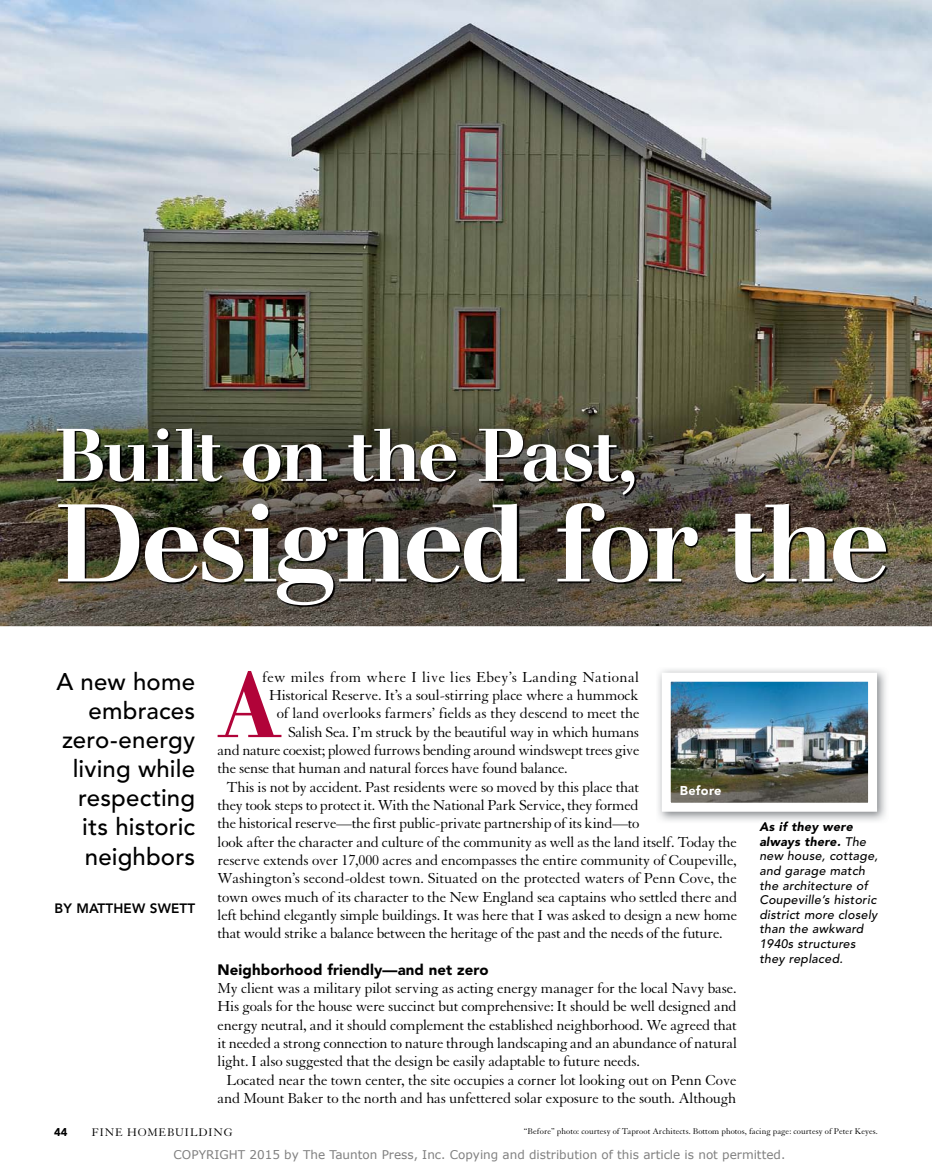
<style>
.page{position:relative;width:932px;height:1175px;background:#fff}
.page>*{position:absolute;margin:0;border:0;box-sizing:border-box;transform-origin:0 0}
.t1{font:500 115.5px "Walbaum EFOP";letter-spacing:-.045em;color:#fff}
.t2{font:500 98.1px "Walbaum EFOP";color:#b10339}
.t3{font:500 78px "Walbaum EFOP";letter-spacing:-.05em;color:#fff}
.t4{font:500 24px/29.1px "Avenir LT Std";letter-spacing:.005em;color:#000;text-align:right}
.t5{font:15.75px "Granjon LT Std";letter-spacing:-.015em;color:#000}
.t6{font:15.75px "Granjon LT Std";letter-spacing:.025em;color:#000}
.t7{font:900 15px "Avenir LT Std";letter-spacing:.005em;color:#000}
.t8{font:800 13.5px "Avenir LT Std";letter-spacing:.01em;color:#000}
.t9{font:900 12.75px "Avenir LT Std";letter-spacing:.02em;color:#fff}
.t10{font:italic 500 12.3px/14.7px "Avenir LT Std";letter-spacing:.02em;color:#000}
.t11{font:12px "Verdana";color:#808080}
.t12{font:12px "Granjon LT Std";letter-spacing:.07em;color:#000}
.t13{font:900 11.25px "Avenir LT Std";color:#000}
.t14{font:9px "Granjon LT Std";letter-spacing:.005em;color:#000}
.s1{font-weight:900}
</style>
<div class="page">
<img style="left:0;top:0;width:932px;height:626px">
<img style="left:58px;top:430px;width:874px;height:176px">
<img style="left:658px;top:669px;width:228px;height:152px">
<img style="left:764px;top:821px;width:37px;height:2px">
<img style="left:671px;top:682px;width:196px;height:119px">
<div style="left:661px;top:672px;width:216px;height:139px;border:9px solid #fff"></div>
<h3 class="t3" style="left:54px;top:413px;width:585px">Built on the Past,</h3>
<h1 class="t1" style="left:54px;top:481px;width:837px">Designed for the</h1>
<h3 class="t4" style="left:56px;top:667px;width:140px">A new home embraces zero-energy living while respecting its historic neighbors</h3>
<p class="t8" style="left:54px;top:900px;width:142px">BY MATTHEW SWETT</p>
<h2 class="t2" style="left:217px;top:651px;width:65px">A</h2>
<p class="t6" style="left:262px;top:668px;width:379px">few miles from where I live lies Ebey’s Landing National</p>
<p class="t5" style="left:269px;top:687px;width:371px">Historical Reserve. It’s a soul-stirring place where a hummock</p>
<p class="t5" style="left:277px;top:705px;width:364px">of land overlooks farmers’ fields as they descend to meet the</p>
<p class="t5" style="left:288px;top:723px;width:352px">Salish Sea. I’m struck by the beautiful way in which humans</p>
<p class="t5" style="left:217px;top:741px;width:423px">and nature coexist; plowed furrows bending around windswept trees give</p>
<p class="t5" style="left:217px;top:760px;width:351px">the sense that human and natural forces have found balance.</p>
<p class="t5" style="left:226px;top:778px;width:414px">This is not by accident. Past residents were so moved by this place that</p>
<p class="t5" style="left:217px;top:796px;width:422px">they took steps to protect it. With the National Park Service, they formed</p>
<p class="t5" style="left:217px;top:815px;width:423px">the historical reserve—the first public-private partnership of its kind—to</p>
<p class="t5" style="left:217px;top:833px;width:520px">look after the character and culture of the community as well as the land itself. Today the</p>
<p class="t5" style="left:217px;top:851px;width:520px">reserve extends over 17,000 acres and encompasses the entire community of Coupeville,</p>
<p class="t5" style="left:217px;top:870px;width:520px">Washington’s second-oldest town. Situated on the protected waters of Penn Cove, the</p>
<p class="t5" style="left:217px;top:888px;width:521px">town owes much of its character to the New England sea captains who settled there and</p>
<p class="t5" style="left:217px;top:906px;width:521px">left behind elegantly simple buildings. It was here that I was asked to design a new home</p>
<p class="t5" style="left:217px;top:924px;width:506px">that would strike a balance between the heritage of the past and the needs of the future.</p>
<p class="t7" style="left:218px;top:960px;width:272px">Neighborhood friendly—and net zero</p>
<p class="t5" style="left:218px;top:979px;width:520px">My client was a military pilot serving as acting energy manager for the local Navy base.</p>
<p class="t5" style="left:218px;top:998px;width:520px">His goals for the house were succinct but comprehensive: It should be well designed and</p>
<p class="t5" style="left:218px;top:1016px;width:521px">energy neutral, and it should complement the established neighborhood. We agreed that</p>
<p class="t5" style="left:218px;top:1034px;width:521px">it needed a strong connection to nature through landscaping and an abundance of natural</p>
<p class="t5" style="left:218px;top:1053px;width:424px">light. I also suggested that the design be easily adaptable to future needs.</p>
<p class="t5" style="left:226px;top:1071px;width:511px">Located near the town center, the site occupies a corner lot looking out on Penn Cove</p>
<p class="t5" style="left:218px;top:1089px;width:520px">and Mount Baker to the north and has unfettered solar exposure to the south. Although</p>
<p class="t9" style="left:680px;top:783px;width:43px">Before</p>
<p class="t10" style="left:759px;top:819px;width:120px"><span class="s1">As if they were always there.</span> The new house, cottage, and garage match the architecture of<br>Coupeville’s historic district more closely than the awkward<br>1940s structures they replaced.</p>
<p class="t13" style="left:54px;top:1125px;width:15px">44</p>
<p class="t12" style="left:92px;top:1126px;width:142px">FINE HOMEBUILDING</p>
<p class="t14" style="left:524px;top:1126px;width:355px">“Before” photo: courtesy of Taproot Architects. Bottom photos, facing page: courtesy of Peter Keyes.</p>
<p class="t11" style="left:174px;top:1146px;width:613px">COPYRIGHT 2015 by The Taunton Press, Inc. Copying and distribution of this article is not permitted.</p>
</div>
